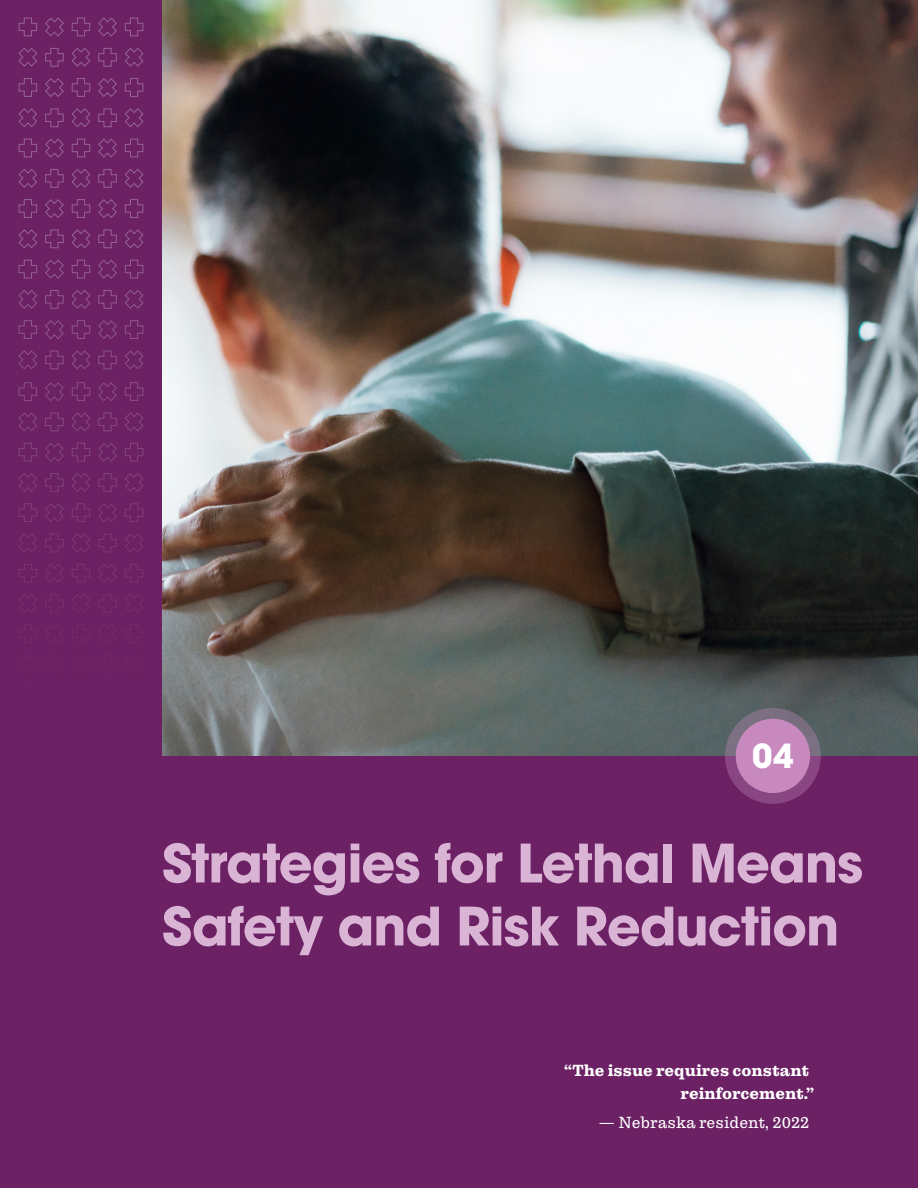
<style>
.page{position:relative;width:918px;height:1188px;background:#6b2164}
.page>*{position:absolute;margin:0;border:0;box-sizing:border-box;transform-origin:0 0}
.H1_-_Main_title{font:700 52.5px/63px "ITC Avant Garde Pro";letter-spacing:-.02em;color:#d9b4d4}
.H1_-_Main_title-2{font:700 33px "ITC Avant Garde Pro";color:#fff}
.t1{font:700 16.5px/22.5px "Pulpo";color:#fff;text-align:right}
.t2{font:300 16.5px "Pulpo";color:#fff}
</style>
<div class="page">
<img style="left:162px;top:0;width:756px;height:756px">
<svg style="left:18px;top:17px;width:19px;height:20px"></svg>
<svg style="left:18px;top:78px;width:19px;height:19px"></svg>
<svg style="left:18px;top:259px;width:19px;height:20px"></svg>
<svg style="left:18px;top:138px;width:19px;height:20px"></svg>
<svg style="left:18px;top:320px;width:19px;height:19px"></svg>
<svg style="left:18px;top:199px;width:19px;height:19px"></svg>
<svg style="left:18px;top:48px;width:19px;height:19px"></svg>
<svg style="left:18px;top:229px;width:19px;height:19px"></svg>
<svg style="left:18px;top:108px;width:19px;height:19px"></svg>
<svg style="left:18px;top:290px;width:19px;height:19px"></svg>
<svg style="left:18px;top:169px;width:19px;height:19px"></svg>
<svg style="left:18px;top:350px;width:19px;height:19px"></svg>
<svg style="left:71px;top:17px;width:20px;height:20px"></svg>
<svg style="left:71px;top:78px;width:20px;height:19px"></svg>
<svg style="left:71px;top:259px;width:20px;height:20px"></svg>
<svg style="left:71px;top:138px;width:20px;height:20px"></svg>
<svg style="left:71px;top:320px;width:20px;height:19px"></svg>
<svg style="left:71px;top:199px;width:20px;height:19px"></svg>
<svg style="left:71px;top:48px;width:20px;height:19px"></svg>
<svg style="left:71px;top:229px;width:20px;height:19px"></svg>
<svg style="left:71px;top:108px;width:20px;height:19px"></svg>
<svg style="left:71px;top:290px;width:19px;height:19px"></svg>
<svg style="left:71px;top:169px;width:20px;height:19px"></svg>
<svg style="left:72px;top:350px;width:18px;height:19px"></svg>
<svg style="left:125px;top:17px;width:19px;height:20px"></svg>
<svg style="left:125px;top:78px;width:19px;height:19px"></svg>
<svg style="left:125px;top:259px;width:19px;height:20px"></svg>
<svg style="left:125px;top:138px;width:19px;height:20px"></svg>
<svg style="left:125px;top:320px;width:19px;height:19px"></svg>
<svg style="left:125px;top:199px;width:19px;height:19px"></svg>
<svg style="left:125px;top:48px;width:19px;height:19px"></svg>
<svg style="left:125px;top:229px;width:19px;height:19px"></svg>
<svg style="left:125px;top:108px;width:19px;height:19px"></svg>
<svg style="left:125px;top:290px;width:19px;height:19px"></svg>
<svg style="left:125px;top:169px;width:19px;height:19px"></svg>
<svg style="left:125px;top:350px;width:19px;height:19px"></svg>
<svg style="left:45px;top:48px;width:19px;height:19px"></svg>
<svg style="left:45px;top:229px;width:19px;height:20px"></svg>
<svg style="left:45px;top:108px;width:19px;height:19px"></svg>
<svg style="left:45px;top:290px;width:19px;height:19px"></svg>
<svg style="left:45px;top:169px;width:19px;height:19px"></svg>
<svg style="left:45px;top:350px;width:19px;height:20px"></svg>
<svg style="left:45px;top:17px;width:19px;height:20px"></svg>
<svg style="left:45px;top:199px;width:19px;height:19px"></svg>
<svg style="left:45px;top:78px;width:19px;height:19px"></svg>
<svg style="left:45px;top:260px;width:19px;height:19px"></svg>
<svg style="left:45px;top:138px;width:19px;height:20px"></svg>
<svg style="left:45px;top:320px;width:19px;height:19px"></svg>
<svg style="left:98px;top:48px;width:19px;height:19px"></svg>
<svg style="left:98px;top:229px;width:19px;height:20px"></svg>
<svg style="left:98px;top:108px;width:19px;height:19px"></svg>
<svg style="left:98px;top:290px;width:19px;height:19px"></svg>
<svg style="left:98px;top:169px;width:19px;height:19px"></svg>
<svg style="left:98px;top:350px;width:19px;height:20px"></svg>
<svg style="left:98px;top:17px;width:19px;height:20px"></svg>
<svg style="left:98px;top:199px;width:19px;height:19px"></svg>
<svg style="left:98px;top:78px;width:19px;height:19px"></svg>
<svg style="left:98px;top:260px;width:19px;height:19px"></svg>
<svg style="left:98px;top:138px;width:19px;height:20px"></svg>
<svg style="left:98px;top:320px;width:19px;height:19px"></svg>
<svg style="left:18px;top:382px;width:19px;height:19px"></svg>
<svg style="left:18px;top:443px;width:19px;height:19px"></svg>
<svg style="left:18px;top:503px;width:19px;height:19px"></svg>
<svg style="left:19px;top:564px;width:18px;height:19px"></svg>
<svg style="left:18px;top:412px;width:19px;height:19px"></svg>
<svg style="left:19px;top:594px;width:18px;height:19px"></svg>
<svg style="left:19px;top:473px;width:18px;height:19px"></svg>
<svg style="left:19px;top:534px;width:18px;height:18px"></svg>
<svg style="left:71px;top:382px;width:20px;height:19px"></svg>
<svg style="left:71px;top:443px;width:19px;height:19px"></svg>
<svg style="left:72px;top:503px;width:18px;height:19px"></svg>
<svg style="left:72px;top:564px;width:18px;height:19px"></svg>
<svg style="left:72px;top:412px;width:18px;height:19px"></svg>
<svg style="left:72px;top:594px;width:18px;height:18px"></svg>
<svg style="left:72px;top:473px;width:18px;height:19px"></svg>
<svg style="left:72px;top:534px;width:18px;height:18px"></svg>
<svg style="left:125px;top:382px;width:19px;height:19px"></svg>
<svg style="left:125px;top:443px;width:19px;height:19px"></svg>
<svg style="left:125px;top:503px;width:19px;height:19px"></svg>
<svg style="left:125px;top:564px;width:18px;height:19px"></svg>
<svg style="left:125px;top:412px;width:19px;height:19px"></svg>
<svg style="left:125px;top:594px;width:18px;height:19px"></svg>
<svg style="left:125px;top:473px;width:18px;height:19px"></svg>
<svg style="left:125px;top:534px;width:18px;height:18px"></svg>
<svg style="left:45px;top:412px;width:19px;height:20px"></svg>
<svg style="left:45px;top:594px;width:19px;height:19px"></svg>
<svg style="left:45px;top:473px;width:19px;height:19px"></svg>
<svg style="left:45px;top:534px;width:19px;height:18px"></svg>
<svg style="left:45px;top:382px;width:19px;height:19px"></svg>
<svg style="left:45px;top:564px;width:19px;height:18px"></svg>
<svg style="left:45px;top:443px;width:19px;height:19px"></svg>
<svg style="left:45px;top:503px;width:19px;height:19px"></svg>
<svg style="left:98px;top:412px;width:19px;height:20px"></svg>
<svg style="left:98px;top:594px;width:19px;height:19px"></svg>
<svg style="left:98px;top:473px;width:19px;height:19px"></svg>
<svg style="left:98px;top:534px;width:19px;height:18px"></svg>
<svg style="left:98px;top:382px;width:19px;height:19px"></svg>
<svg style="left:98px;top:564px;width:19px;height:18px"></svg>
<svg style="left:98px;top:443px;width:19px;height:19px"></svg>
<svg style="left:98px;top:503px;width:19px;height:19px"></svg>
<svg style="left:725px;top:708px;width:96px;height:96px;background:#825a82"></svg>
<div style="left:736px;top:719px;width:74px;height:74px;background:#c789be;border-radius:50%"></div>
<p class="H1_-_Main_title-2" style="left:752px;top:734px;width:43px">04</p>
<p class="H1_-_Main_title" style="left:162px;top:831px;width:703px">Strategies for Lethal Means<br>Safety and Risk Reduction</p>
<p class="t1" style="left:564px;top:1059px;width:251px">“The issue requires constant reinforcement.”</p>
<p class="t2" style="left:598px;top:1113px;width:213px">— Nebraska resident, 2022</p>
</div>
